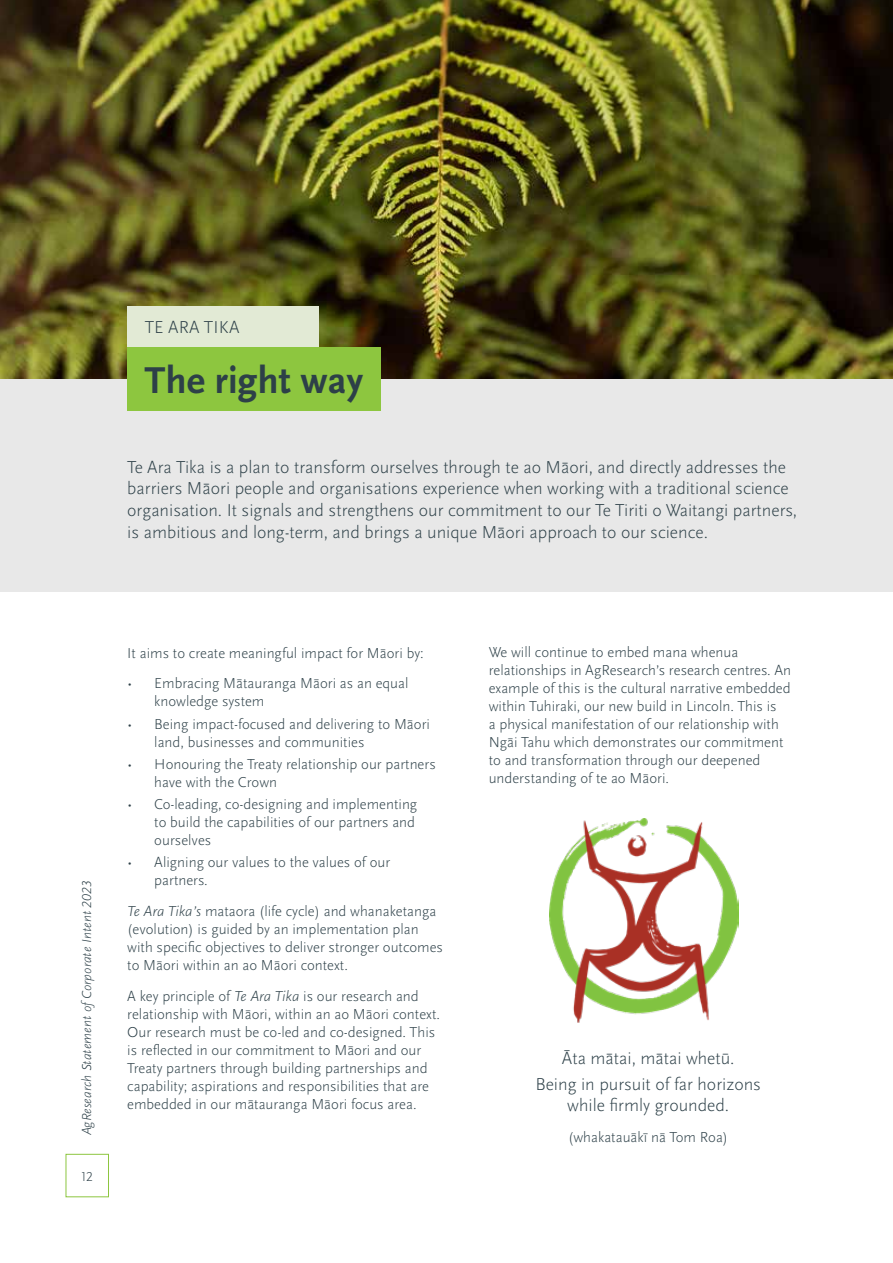
<style>
.page{position:relative;width:893px;height:1263px;background:#fff}
.page>*{position:absolute;margin:0;border:0;box-sizing:border-box;transform-origin:0 0}
.t1{font:700 39px "Scala Sans Pro";color:#2d4048}
.t2{font:300 18px/21.6px "Scala Sans Pro";color:#2d4048}
.t3{font:300 15px/18px "Scala Sans Pro";color:#2d4048}
.t4{font:italic 300 13.5px "Scala Sans Pro";color:#2d4048}
.t5{font:300 13.5px "Scala Sans Pro";color:#2d4048}
.s1{font-style:italic}
</style>
<div class="page">
<div style="left:66px;top:1154px;width:43px;height:43px;border:1px solid #8dc640"></div>
<div style="left:0;top:379px;width:893px;height:212px;background:#e8e8e8"></div>
<img style="left:0;top:0;width:893px;height:378px">
<div style="left:128px;top:347px;width:253px;height:64px;background:#8dc63f"></div>
<div style="left:128px;top:306px;width:191px;height:41px;background:#e2ead5"></div>
<img style="left:550px;top:819px;width:189px;height:204px">
<p class="t2" style="left:145px;top:317px;width:96px">TE ARA TIKA</p>
<h1 class="t1" style="left:145px;top:358px;width:220px">The right way</h1>
<p class="t2" style="left:127px;top:456px;width:671px">Te Ara Tika is a plan to transform ourselves through te ao Māori, and directly addresses the barriers Māori people and organisations experience when working with a traditional science organisation. It signals and strengthens our commitment to our Te Tiriti o Waitangi partners, is ambitious and long-term, and brings a unique Māori approach to our science.</p>
<p class="t4" style="left:79px;top:1135px;width:256px;rotate:-90deg">AgResearch Statement of Corporate Intent 2023</p>
<p class="t5" style="left:81px;top:1168px;width:13px">12</p>
<p class="t3" style="left:127px;top:644px;width:298px">It aims to create meaningful impact for Māori by:</p>
<p class="t3" style="left:154px;top:674px;width:256px;text-indent:-27px">• Embracing Mātauranga Māori as an equal knowledge system</p>
<p class="t3" style="left:154px;top:715px;width:277px;text-indent:-27px">• Being impact-focused and delivering to Māori land, businesses and communities</p>
<p class="t3" style="left:154px;top:755px;width:283px;text-indent:-27px">• Honouring the Treaty relationship our partners have with the Crown</p>
<p class="t3" style="left:154px;top:795px;width:265px;text-indent:-27px">• Co-leading, co-designing and implementing to build the capabilities of our partners and ourselves</p>
<p class="t3" style="left:154px;top:853px;width:237px;text-indent:-27px">• Aligning our values to the values of our partners.</p>
<p class="t3" style="left:127px;top:902px;width:317px"><span class="s1">Te Ara Tika’s</span> mataora (life cycle) and whanaketanga (evolution) is guided by an implementation plan with specific objectives to deliver stronger outcomes to Māori within an ao Māori context.</p>
<p class="t3" style="left:127px;top:987px;width:314px">A key principle of <span class="s1">Te Ara Tika</span> is our research and relationship with Māori, within an ao Māori context.<br>Our research must be co-led and co-designed. This is reflected in our commitment to Māori and our Treaty partners through building partnerships and capability; aspirations and responsibilities that are embedded in our mātauranga Māori focus area.</p>
<p class="t3" style="left:489px;top:644px;width:304px">We will continue to embed mana whenua relationships in AgResearch’s research centres. An example of this is the cultural narrative embedded within Tuhiraki, our new build in Lincoln. This is<br>a physical manifestation of our relationship with Ngāi Tahu which demonstrates our commitment to and transformation through our deepened understanding of te ao Māori.</p>
<p class="t2" style="left:535px;top:1045px;width:227px;line-height:25.8px;text-align:center">Āta mātai, mātai whetū.<br>Being in pursuit of far horizons</p>
<p class="t2" style="left:567px;top:1095px;width:163px">while firmly grounded.</p>
<p class="t3" style="left:568px;top:1128px;width:161px">(whakatauākī nā Tom Roa)</p>
</div>
